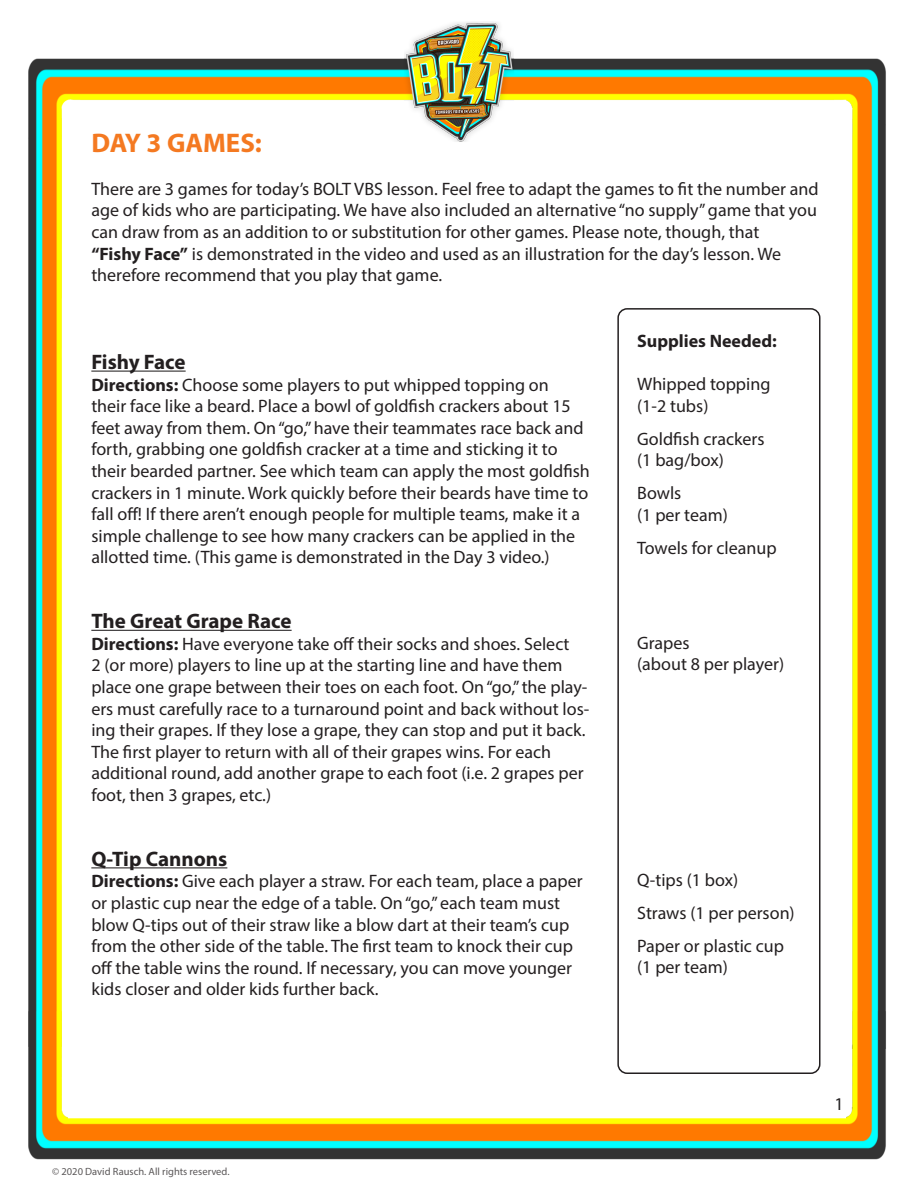
<style>
.page{position:relative;width:918px;height:1188px;background:#fff}
.page>*{position:absolute;margin:0;border:0;box-sizing:border-box;transform-origin:0 0}
.t1{font:700 27px "Myriad Pro";color:#f47921}
.t2{font:700 21px "Myriad Pro";color:#231f20}
.t3{font:18px/21.6px "Myriad Pro";color:#231f20}
.t4{font:700 18px "Myriad Pro";color:#231f20}
.t5{font:10.5px "Myriad Pro";color:#231f20}
.s1{font-weight:700}
</style>
<div class="page">
<img style="left:28px;top:22px;width:858px;height:1138px">
<hr style="left:91px;top:371px;width:95px;height:1px;background:#231f20">
<hr style="left:91px;top:630px;width:201px;height:1px;background:#231f20">
<hr style="left:91px;top:867px;width:136px;height:1px;background:#231f20">
<div style="left:617px;top:308px;width:203px;height:766px;border:2px solid #231f20;border-radius:9px"></div>
<p class="t1" style="left:91px;top:125px;width:172px">DAY 3 GAMES:</p>
<p class="t3" style="left:91px;top:178px;width:729px;text-align:justify">There are 3 games for today’s BOLT VBS lesson. Feel free to adapt the games to fit the number and age of kids who are participating. We have also included an alternative “no supply” game that you can draw from as an addition to or substitution for other games. Please note, though, that</p>
<p class="t3" style="left:91px;top:243px;width:691px"><span class="s1">“Fishy Face”</span> is demonstrated in the video and used as an illustration for the day’s lesson. We therefore recommend that you play that game.</p>
<p class="t2" style="left:91px;top:348px;width:96px">Fishy Face</p>
<p class="t3" style="left:91px;top:373px;width:500px"><span class="s1">Directions:</span> Choose some players to put whipped topping on<br>their face like a beard. Place a bowl of goldfish crackers about 15 feet away from them. On “go,” have their teammates race back and forth, grabbing one goldfish cracker at a time and sticking it to their bearded partner. See which team can apply the most goldfish crackers in 1 minute. Work quickly before their beards have time to fall off! If there aren’t enough people for multiple teams, make it a simple challenge to see how many crackers can be applied in the allotted time. (This game is demonstrated in the Day 3 video.)</p>
<p class="t2" style="left:91px;top:607px;width:202px">The Great Grape Race</p>
<p class="t3" style="left:91px;top:633px;width:500px"><span class="s1">Directions:</span> Have everyone take off their socks and shoes. Select<br>2 (or more) players to line up at the starting line and have them place one grape between their toes on each foot. On “go,” the play&shy;ers must carefully race to a turnaround point and back without los&shy;ing their grapes. If they lose a grape, they can stop and put it back.<br>The first player to return with all of their grapes wins. For each additional round, add another grape to each foot (i.e. 2 grapes per foot, then 3 grapes, etc.)</p>
<p class="t2" style="left:91px;top:845px;width:138px">Q-Tip Cannons</p>
<p class="t3" style="left:91px;top:870px;width:493px"><span class="s1">Directions:</span> Give each player a straw. For each team, place a paper or plastic cup near the edge of a table. On “go,” each team must blow Q-tips out of their straw like a blow dart at their team’s cup from the other side of the table. The first team to knock their cup off the table wins the round. If necessary, you can move younger kids closer and older kids further back.</p>
<p class="t4" style="left:637px;top:329px;width:141px">Supplies Needed:</p>
<p class="t3" style="left:637px;top:373px;width:135px">Whipped topping</p>
<p class="t3" style="left:637px;top:394px;width:73px">(1-2 tubs)</p>
<p class="t3" style="left:637px;top:427px;width:129px">Goldfish crackers</p>
<p class="t3" style="left:637px;top:449px;width:88px">(1 bag/box)</p>
<p class="t3" style="left:637px;top:482px;width:46px">Bowls</p>
<p class="t3" style="left:637px;top:504px;width:92px">(1 per team)</p>
<p class="t3" style="left:637px;top:537px;width:141px">Towels for cleanup</p>
<p class="t3" style="left:637px;top:631px;width:54px">Grapes</p>
<p class="t3" style="left:637px;top:653px;width:148px">(about 8 per player)</p>
<p class="t3" style="left:637px;top:869px;width:103px">Q-tips (1 box)</p>
<p class="t3" style="left:637px;top:902px;width:159px">Straws (1 per person)</p>
<p class="t3" style="left:637px;top:935px;width:148px">Paper or plastic cup</p>
<p class="t3" style="left:637px;top:956px;width:92px">(1 per team)</p>
<p class="t5" style="left:52px;top:1165px;width:179px">© 2020 David Rausch. All rights reserved.</p>
<p class="t3" style="left:835px;top:1093px;width:11px">1</p>
</div>
